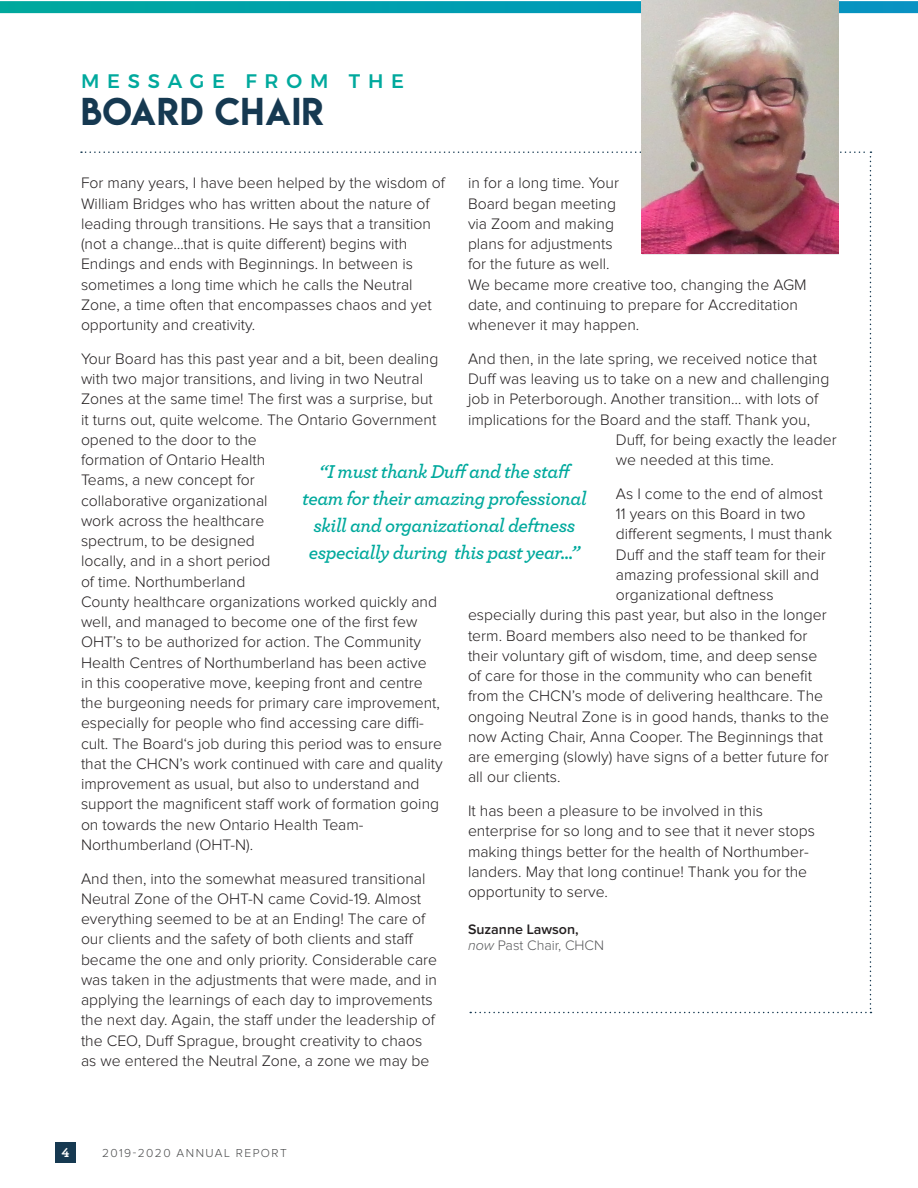
<style>
.page{position:relative;width:918px;height:1188px;background:#fff}
.page>*{position:absolute;margin:0;border:0;box-sizing:border-box;transform-origin:0 0}
.t1{font:34.5px "Lemon Milk";letter-spacing:.025em;color:#163951}
.t2{font:italic 600 19.5px/27px "Archer";letter-spacing:-.025em;color:#00a99d;text-align:center}
.t3{font:500 19.5px "Montserrat";letter-spacing:.4em;color:#00a99d}
.t4{font:300 15.75px/20.2px "Proxima Nova";color:#231f20}
.Description2{font:300 14.25px "Proxima Nova";color:#57585a}
.Name2{font:600 14.25px "Proxima Nova";color:#231f20}
.t5{font:700 13.5px "Archer";color:#fff}
.t6{font:300 12px "Proxima Nova";letter-spacing:.12em;color:#4b4c4d}
.s1{font-style:italic}
</style>
<div class="page">
<div style="left:55px;top:1143px;width:20px;height:20px;background:#163951"></div>
<svg style="left:0;top:1px;width:918px;height:12px;background:#04a0ae"></svg>
<img style="left:642px;top:0;width:196px;height:254px">
<p class="t3" style="left:81px;top:66px;width:325px">MESSAGE FROM THE</p>
<p class="t1" style="left:81px;top:87px;width:245px">BOARD CHAIR</p>
<p class="t4" style="left:81px;top:174px;width:365px">For many years, I have been helped by the wisdom of William Bridges who has written about the nature of leading through transitions. He says that a transition (not a change…that is quite different) begins with Endings and ends with Beginnings. In between is sometimes a long time which he calls the Neutral Zone, a time often that encompasses chaos and yet opportunity and creativity.</p>
<p class="t4" style="left:81px;top:349px;width:363px">Your Board has this past year and a bit, been dealing with two major transitions, and living in two Neutral Zones at the same time! The first was a surprise, but it turns out, quite welcome. The Ontario Government opened to the door to the<br>formation of Ontario Health<br>Teams, a new concept for<br>collaborative organizational<br>work across the healthcare<br>spectrum, to be designed<br>locally, and in a short period<br>of time. Northumberland<br>County healthcare organizations worked quickly and well, and managed to become one of the first few OHT’s to be authorized for action. The Community Health Centres of Northumberland has been active<br>in this cooperative move, keeping front and centre the burgeoning needs for primary care improvement, especially for people who find accessing care diffi&shy;cult. The Board‘s job during this period was to ensure that the CHCN’s work continued with care and quality improvement as usual, but also to understand and support the magnificent staff work of formation going on towards the new Ontario Health Team-Northumberland (OHT-N).</p>
<p class="t4" style="left:81px;top:869px;width:358px">And then, into the somewhat measured transitional Neutral Zone of the OHT-N came Covid-19. Almost everything seemed to be at an Ending! The care of our clients and the safety of both clients and staff became the one and only priority. Considerable care was taken in the adjustments that were made, and in applying the learnings of each day to improvements the next day. Again, the staff under the leadership of the CEO, Duff Sprague, brought creativity to chaos as we entered the Neutral Zone, a zone we may be</p>
<p class="t4" style="left:468px;top:174px;width:340px">in for a long time. Your<br>Board began meeting<br>via Zoom and making<br>plans for adjustments<br>for the future as well.<br>We became more creative too, changing the AGM date, and continuing to prepare for Accreditation whenever it may happen.</p>
<p class="t4" style="left:468px;top:349px;width:351px">And then, in the late spring, we received notice that</p>
<p class="t4" style="left:468px;top:369px;width:363px">Duff was leaving us to take on a new and challenging</p>
<p class="t4" style="left:468px;top:390px;width:352px">job in Peterborough. Another transition… with lots of</p>
<p class="t4" style="left:468px;top:410px;width:344px">implications for the Board and the staff. Thank you,</p>
<p class="t4" style="left:616px;top:430px;width:222px">Duff, for being exactly the leader</p>
<p class="t4" style="left:616px;top:450px;width:160px">we needed at this time.</p>
<p class="t4" style="left:616px;top:484px;width:208px">As I come to the end of almost</p>
<p class="t4" style="left:616px;top:504px;width:191px">11 years on this Board in two</p>
<p class="t4" style="left:616px;top:525px;width:218px">different segments, I must thank</p>
<p class="t4" style="left:616px;top:545px;width:211px">Duff and the staff team for their</p>
<p class="t4" style="left:616px;top:565px;width:205px">amazing professional skill and</p>
<p class="t4" style="left:616px;top:585px;width:159px">organizational deftness</p>
<p class="t4" style="left:468px;top:606px;width:360px">especially during this past year, but also in the longer</p>
<p class="t4" style="left:468px;top:626px;width:341px">term. Board members also need to be thanked for</p>
<p class="t4" style="left:468px;top:646px;width:351px">their voluntary gift of wisdom, time, and deep sense</p>
<p class="t4" style="left:468px;top:666px;width:346px">of care for those in the community who can benefit</p>
<p class="t4" style="left:468px;top:687px;width:357px">from the CHCN’s mode of delivering healthcare. The</p>
<p class="t4" style="left:468px;top:707px;width:363px">ongoing Neutral Zone is in good hands, thanks to the</p>
<p class="t4" style="left:468px;top:727px;width:357px">now Acting Chair, Anna Cooper. The Beginnings that</p>
<p class="t4" style="left:468px;top:747px;width:362px">are emerging (slowly) have signs of a better future for</p>
<p class="t4" style="left:468px;top:768px;width:94px">all our clients.</p>
<p class="t4" style="left:468px;top:801px;width:349px">It has been a pleasure to be involved in this enterprise for so long and to see that it never stops making things better for the health of Northumber&shy;landers. May that long continue! Thank you for the opportunity to serve.</p>
<p class="Name2" style="left:468px;top:923px;width:112px">Suzanne Lawson,</p>
<p class="Description2" style="left:468px;top:939px;width:138px"><span class="s1">now</span> Past Chair, CHCN</p>
<p class="t2" style="left:302px;top:457px;width:286px">“I must thank Duff and the staff team for their amazing professional skill and organizational deftness especially during this past year...”</p>
<p class="t5" style="left:62px;top:1142px;width:9px">4</p>
<p class="t6" style="left:102px;top:1147px;width:186px">2019-2020 ANNUAL REPORT</p>
</div>
